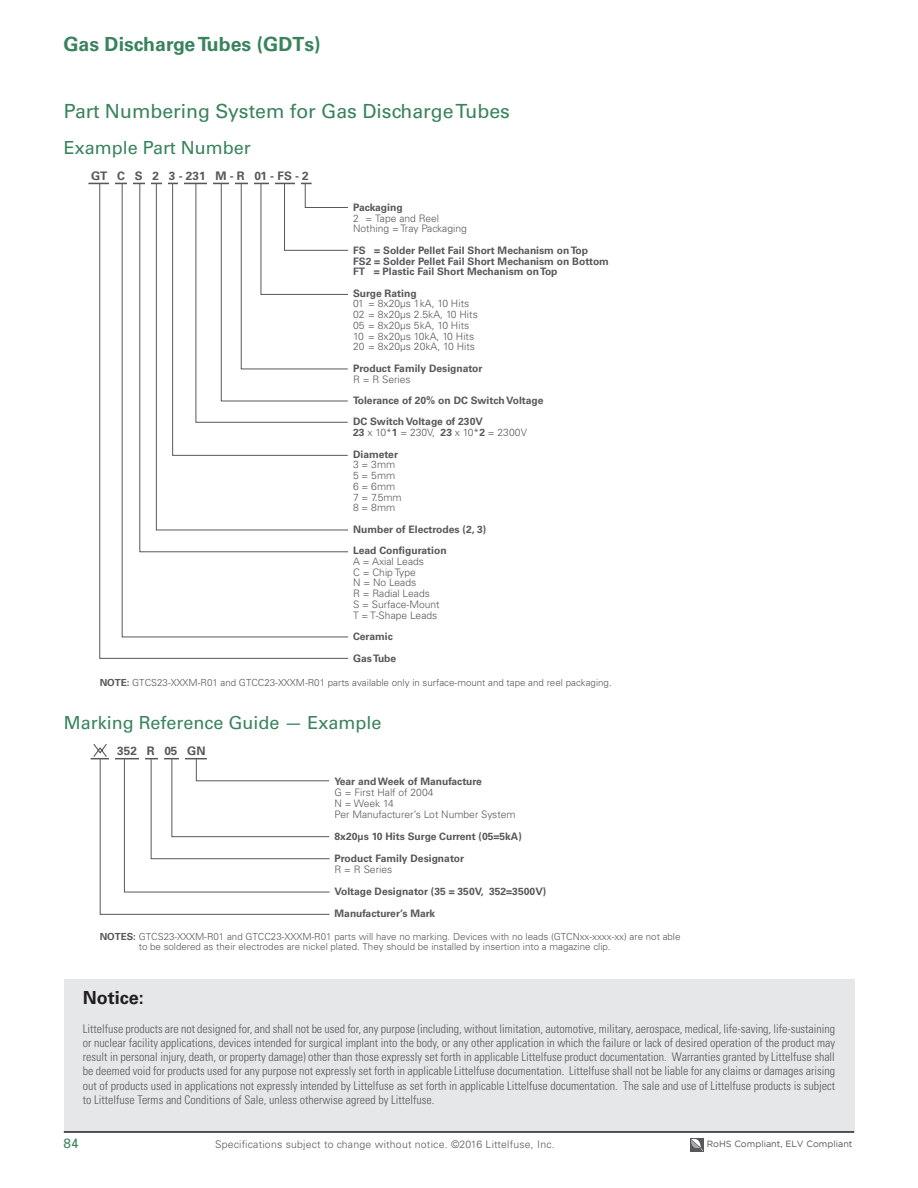
<style>
.page{position:relative;width:918px;height:1188px;background:#fff}
.page>*{position:absolute;margin:0;border:0;box-sizing:border-box;transform-origin:0 0}
.t1{font:19.5px "Univers LT Std";color:#39835d}
.t2{font:700 19.5px "Univers";color:#39835d}
.t3{font:18px "Univers LT Std";color:#39835d}
.t4{font:700 18px "Univers";color:#231f20}
.t5{font:13.5px "Univers";color:#39835d}
.t6{font:300 condensed 12px/14.2px "Univers";color:#57585a;text-align:justify}
.t7{font:700 11.7px "Univers";color:#57585a}
.t8{font:300 10.5px "Univers";letter-spacing:.02em;color:#57585a}
.t9{font:700 10.35px/21.5px "Univers";color:#57585a}
.t10{font:300 10.35px/10.8px "Univers";color:#57585a}
.t11{font:300 9.75px/10.5px "Univers";color:#57585a}
.t12{font:9px "Gotham";color:#57585a}
.s1{font-weight:700}
</style>
<div class="page">
<hr style="left:88px;top:183px;width:224px;height:1px;background:#57585a">
<svg style="left:99px;top:183px;width:250px;height:476px"></svg>
<hr style="left:91px;top:758px;width:116px;height:1px;background:#57585a">
<svg style="left:92px;top:744px;width:238px;height:171px"></svg>
<div style="left:64px;top:979px;width:790px;height:152px;background:#e6e7e9"></div>
<svg style="left:703px;top:1138px;width:1px;height:14px"></svg>
<div style="left:690px;top:1138px;width:13px;height:14px;background:#57585a"></div>
<svg style="left:691px;top:1139px;width:12px;height:12px"></svg>
<hr style="left:64px;top:1131px;width:790px;height:2px;background:#231f20">
<h1 class="t2" style="left:63px;top:32px;width:259px">Gas Discharge Tubes (GDTs)</h1>
<h1 class="t1" style="left:64px;top:100px;width:448px">Part Numbering System for Gas Discharge Tubes</h1>
<h2 class="t3" style="left:64px;top:137px;width:189px">Example Part Number</h2>
<p class="t7" style="left:91px;top:169px;width:219px">GT C S 2 3 - 231 M - R 01 - FS - 2</p>
<p class="t9" style="left:353px;top:197px;width:51px">Packaging</p>
<p class="t10" style="left:353px;top:213px;width:115px">2 = Tape and Reel<br>Nothing = Tray Packaging</p>
<p class="t9" style="left:353px;top:245px;width:257px;line-height:10.8px">FS = Solder Pellet Fail Short Mechanism on Top<br>FS2 = Solder Pellet Fail Short Mechanism on Bottom<br>FT = Plastic Fail Short Mechanism on Top</p>
<p class="t9" style="left:353px;top:282px;width:65px">Surge Rating</p>
<p class="t10" style="left:353px;top:298px;width:126px">01 = 8x20µs 1kA, 10 Hits<br>02 = 8x20µs 2.5kA, 10 Hits<br>05 = 8x20µs 5kA, 10 Hits<br>10 = 8x20µs 10kA, 10 Hits<br>20 = 8x20µs 20kA, 10 Hits</p>
<p class="t9" style="left:353px;top:358px;width:131px">Product Family Designator</p>
<p class="t10" style="left:353px;top:374px;width:59px">R = R Series</p>
<p class="t9" style="left:353px;top:390px;width:192px">Tolerance of 20% on DC Switch Voltage<br>DC Switch Voltage of 230V</p>
<p class="t10" style="left:353px;top:422px;width:175px;line-height:21.5px"><span class="s1">23</span> x 10*<span class="s1">1</span> = 230V, <span class="s1">23</span> x 10*<span class="s1">2</span> = 2300V<br><span class="s1">Diameter</span></p>
<p class="t10" style="left:353px;top:459px;width:50px">3 = 3mm<br>5 = 5mm<br>6 = 6mm<br>7 = 7.5mm<br>8 = 8mm</p>
<p class="t9" style="left:353px;top:519px;width:135px">Number of Electrodes (2, 3)<br>Lead Configuration</p>
<p class="t10" style="left:353px;top:556px;width:88px">A = Axial Leads<br>C = Chip Type<br>N = No Leads<br>R = Radial Leads<br>S = Surface-Mount<br>T = T-Shape Leads</p>
<p class="t9" style="left:353px;top:626px;width:45px">Ceramic<br>Gas Tube</p>
<p class="t11" style="left:100px;top:677px;width:514px"><span class="s1">NOTE:</span> GTCS23-XXXM-R01 and GTCC23-XXXM-R01 parts available only in surface-mount and tape and reel packaging.</p>
<h2 class="t3" style="left:64px;top:712px;width:319px">Marking Reference Guide — Example</h2>
<p class="t7" style="left:117px;top:744px;width:90px">352 R 05 GN</p>
<p class="t9" style="left:335px;top:770px;width:149px">Year and Week of Manufacture</p>
<p class="t10" style="left:335px;top:787px;width:183px">G = First Half of 2004<br>N = Week 14<br>Per Manufacturer’s Lot Number System</p>
<p class="t9" style="left:335px;top:825px;width:189px;line-height:22px">8x20µs 10 Hits Surge Current (05=5kA)<br>Product Family Designator</p>
<p class="t10" style="left:335px;top:864px;width:59px">R = R Series</p>
<p class="t9" style="left:335px;top:880px;width:213px;line-height:22px">Voltage Designator (35 = 350V, 352=3500V)<br>Manufacturer’s Mark</p>
<p class="t11" style="left:139px;top:931px;width:543px;text-indent:-39px"><span class="s1">NOTES:</span> GTCS23-XXXM-R01 and GTCC23-XXXM-R01 parts will have no marking. Devices with no leads (GTCNxx-xxxx-xx) are not able to be soldered as their electrodes are nickel plated. They should be installed by insertion into a magazine clip.</p>
<h2 class="t4" style="left:83px;top:987px;width:63px">Notice:</h2>
<p class="t6" style="left:83px;top:1021px;width:754px">Littelfuse products are not designed for, and shall not be used for, any purpose (including, without limitation, automotive, military, aerospace, medical, life-saving, life-sustaining or nuclear facility applications, devices intended for surgical implant into the body, or any other application in which the failure or lack of desired operation of the product may result in personal injury, death, or property damage) other than those expressly set forth in applicable Littelfuse product documentation. Warranties granted by Littelfuse shall be deemed void for products used for any purpose not expressly set forth in applicable Littelfuse documentation. Littelfuse shall not be liable for any claims or damages arising out of products used in applications not expressly intended by Littelfuse as set forth in applicable Littelfuse documentation. The sale and use of Littelfuse products is subject to Littelfuse Terms and Conditions of Sale, unless otherwise agreed by Littelfuse.</p>
<p class="t5" style="left:64px;top:1135px;width:17px">84</p>
<p class="t8" style="left:215px;top:1138px;width:341px">Specifications subject to change without notice. ©2016 Littelfuse, Inc.</p>
<p class="t12" style="left:707px;top:1139px;width:147px">RoHS Compliant, ELV Compliant</p>
</div>
